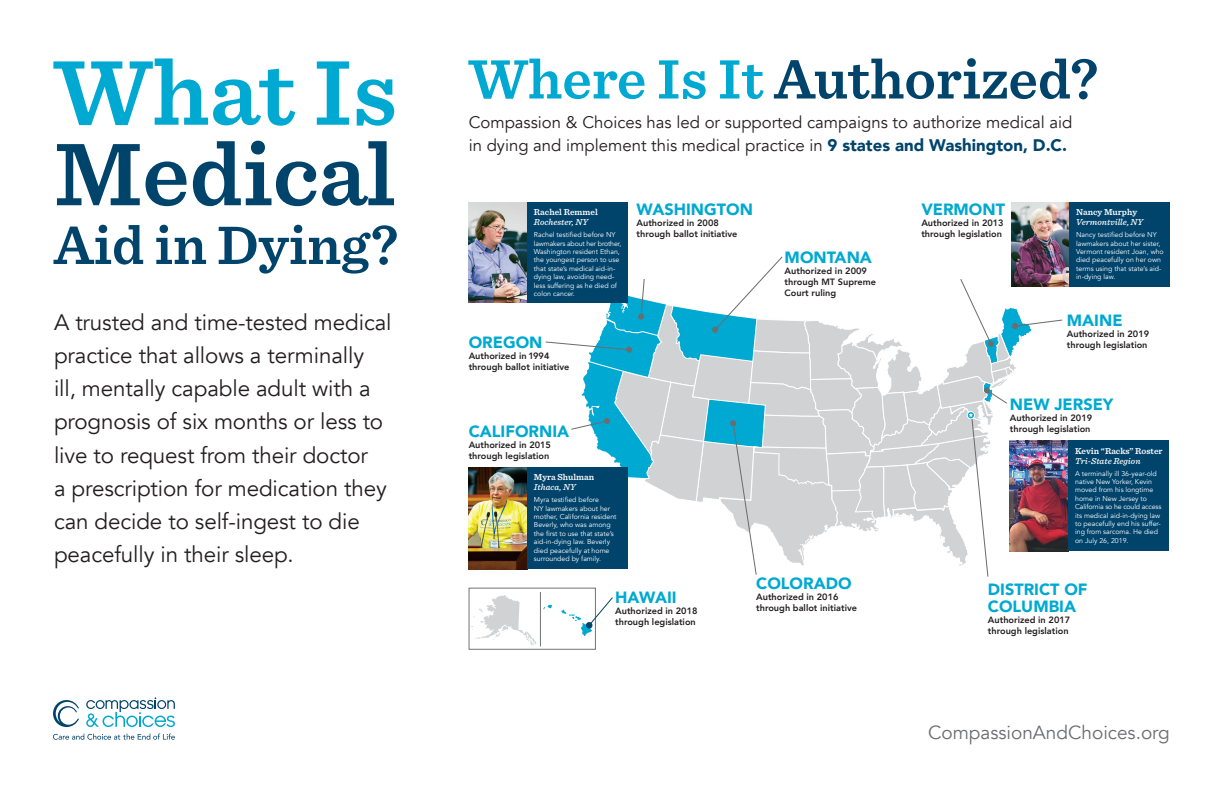
<style>
.page{position:relative;width:1224px;height:792px;background:#fff}
.page>*{position:absolute;margin:0;border:0;box-sizing:border-box;transform-origin:0 0}
.t1{font:600 96.2px "Sentinel";color:#00a9d1}
.t2{font:600 92.9px "Sentinel";color:#00446c}
.t3{font:600 57.9px "Sentinel";color:#00446c}
.t4{font:600 56.5px "Sentinel";color:#00446c}
.t5{font:22.4px/33.1px "Avenir";letter-spacing:-.005em;color:#231f20}
.t6{font:19px "Avenir";color:#6c6d70}
.t7{font:16.8px/23px "Avenir";color:#231f20}
.Paragraph_Style_1{font:900 16.3px/16.7px "Avenir";color:#00a9d1}
.Paragraph_Style_2{font:800 9.1px/11px "Avenir";color:#231f20}
.t8{font:600 9px "Sentinel";color:#fff}
.t9{font:italic 500 9px "Sentinel";color:#fff}
.t10{font:7px/8.4px "Avenir";color:#fff}
.s1{color:#00a9d1}
.s2{font-weight:900;color:#00446c}
</style>
<div class="page">
<svg style="left:53px;top:700px;width:26px;height:27px"></svg>
<svg style="left:86px;top:697px;width:89px;height:30px"></svg>
<svg style="left:53px;top:734px;width:122px;height:6px"></svg>
<svg style="left:543px;top:605px;width:9px;height:4px"></svg>
<svg style="left:471px;top:595px;width:65px;height:51px"></svg>
<div style="left:469px;top:588px;width:127px;height:61px;border:1px solid #717474"></div>
<hr style="left:540px;top:592px;width:1px;height:54px;background:#717474">
<img style="left:469px;top:467px;width:58px;height:102px">
<div style="left:527px;top:467px;width:101px;height:102px;background:#00446c"></div>
<img style="left:469px;top:202px;width:58px;height:101px">
<div style="left:527px;top:202px;width:101px;height:101px;background:#00446c"></div>
<img style="left:1011px;top:202px;width:58px;height:85px">
<div style="left:1069px;top:202px;width:101px;height:85px;background:#00446c"></div>
<img style="left:1063px;top:441px;width:5px;height:110px">
<div style="left:1068px;top:441px;width:101px;height:110px;background:#00446c"></div>
<svg style="left:561px;top:596px;width:52px;height:40px"></svg>
<div style="left:586px;top:622px;width:6px;height:7px;background:#00446c;border-radius:50%"></div>
<svg style="left:545px;top:255px;width:518px;height:322px"></svg>
<p class="t1" style="left:54px;top:18px;width:345px">What Is</p>
<p class="t2" style="left:54px;top:102px;width:343px">Medical</p>
<p class="t4" style="left:54px;top:201px;width:346px">Aid in Dying?</p>
<p class="t5" style="left:54px;top:306px;width:339px">A trusted and time-tested medical practice that allows a terminally ill, mentally capable adult with a prognosis of six months or less to live to request from their doctor<br>a prescription for medication they can decide to self-ingest to die peacefully in their sleep.</p>
<p class="t3" style="left:469px;top:34px;width:631px"><span class="s1">Where Is It</span> Authorized?</p>
<p class="t7" style="left:469px;top:111px;width:605px">Compassion &amp; Choices has led or supported campaigns to authorize medical aid in dying and implement this medical practice in <span class="s2">9 states and Washington, D.C.</span></p>
<p class="t8" style="left:534px;top:205px;width:65px">Rachel Remmel</p>
<p class="t9" style="left:534px;top:215px;width:56px">Rochester, NY</p>
<p class="t10" style="left:534px;top:231px;width:89px">Rachel testified before NY lawmakers about her brother,<br>Washington resident Ethan, the youngest person to use that state’s medical aid-in&shy;dying law, avoiding need&shy;less suffering as he died of colon cancer.</p>
<p class="Paragraph_Style_1" style="left:637px;top:200px;width:118px">WASHINGTON</p>
<p class="Paragraph_Style_2" style="left:637px;top:217px;width:102px">Authorized in 2008 through ballot initiative</p>
<p class="Paragraph_Style_1" style="left:469px;top:333px;width:75px">OREGON</p>
<p class="Paragraph_Style_2" style="left:469px;top:350px;width:102px">Authorized in 1994 through ballot initiative</p>
<p class="Paragraph_Style_1" style="left:785px;top:249px;width:89px">MONTANA</p>
<p class="Paragraph_Style_2" style="left:785px;top:266px;width:93px">Authorized in 2009 through MT Supreme<br>Court ruling</p>
<p class="Paragraph_Style_1" style="left:921px;top:200px;width:85px">VERMONT</p>
<p class="Paragraph_Style_2" style="left:921px;top:217px;width:84px">Authorized in 2013 through legislation</p>
<p class="t8" style="left:1076px;top:205px;width:62px">Nancy Murphy</p>
<p class="t9" style="left:1076px;top:215px;width:69px">Vermontville, NY</p>
<p class="t10" style="left:1076px;top:231px;width:89px">Nancy testified before NY lawmakers about her sister,<br>Vermont resident Joan, who died peacefully on her own terms using that state’s aid&shy;in-dying law.</p>
<p class="Paragraph_Style_1" style="left:1067px;top:311px;width:57px">MAINE</p>
<p class="Paragraph_Style_2" style="left:1067px;top:328px;width:84px">Authorized in 2019 through legislation</p>
<p class="Paragraph_Style_1" style="left:1010px;top:396px;width:105px">NEW JERSEY</p>
<p class="Paragraph_Style_2" style="left:1010px;top:412px;width:84px">Authorized in 2019</p>
<p class="Paragraph_Style_1" style="left:469px;top:422px;width:102px">CALIFORNIA</p>
<p class="Paragraph_Style_2" style="left:1010px;top:423px;width:82px">through legislation</p>
<p class="Paragraph_Style_2" style="left:469px;top:439px;width:84px">Authorized in 2015 through legislation</p>
<p class="t8" style="left:1075px;top:444px;width:89px">Kevin “Racks” Roster</p>
<p class="t9" style="left:1075px;top:454px;width:67px">Tri-State Region</p>
<p class="t10" style="left:1075px;top:469px;width:88px">A terminally ill 36-year-old native New Yorker, Kevin moved from his longtime home in New Jersey to<br>California so he could access its medical aid-in-dying law to peacefully end his suffer&shy;ing from sarcoma. He died on July 26, 2019.</p>
<p class="t8" style="left:534px;top:470px;width:62px">Myra Shulman</p>
<p class="t9" style="left:534px;top:480px;width:43px">Ithaca, NY</p>
<p class="t10" style="left:534px;top:496px;width:84px">Myra testified before<br>NY lawmakers about her mother, California resident<br>Beverly, who was among the first to use that state’s aid-in-dying law. Beverly died peacefully at home surrounded by family.</p>
<p class="Paragraph_Style_1" style="left:615px;top:588px;width:63px">HAWAII</p>
<p class="Paragraph_Style_2" style="left:615px;top:605px;width:84px">Authorized in 2018 through legislation</p>
<p class="Paragraph_Style_1" style="left:756px;top:575px;width:97px">COLORADO</p>
<p class="Paragraph_Style_2" style="left:756px;top:592px;width:102px">Authorized in 2016 through ballot initiative</p>
<p class="Paragraph_Style_1" style="left:988px;top:581px;width:101px">DISTRICT OF<br>COLUMBIA</p>
<p class="Paragraph_Style_2" style="left:988px;top:614px;width:84px">Authorized in 2017 through legislation</p>
<h3 class="t6" style="left:928px;top:721px;width:243px">CompassionAndChoices.org</h3>
</div>
